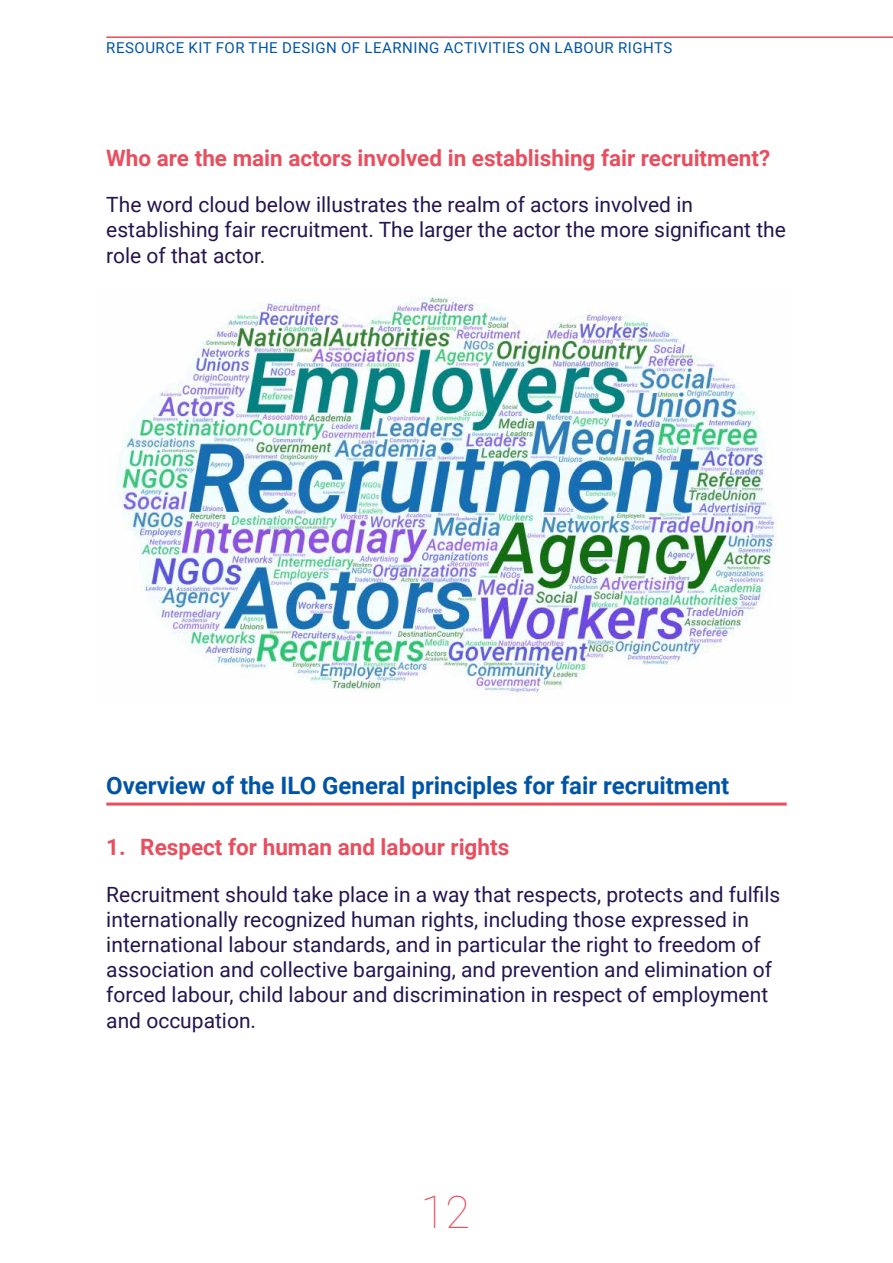
<style>
.page{position:relative;width:893px;height:1263px;background:#fff}
.page>*{position:absolute;margin:0;border:0;box-sizing:border-box;transform-origin:0 0}
.t1{font:100 45px "Roboto";color:#e84e5e}
.t2{font:700 24px "Roboto";color:#0054a6}
.t3{font:700 22.5px "Roboto";color:#e84e5e}
.t4{font:21px/25.2px "Roboto";color:#251550}
.t5{font:15px "Roboto";letter-spacing:.035em;color:#0054a6}
</style>
<div class="page">
<hr style="left:106px;top:36px;width:787px;height:2px;background:#e84e5e">
<img style="left:118px;top:297px;width:665px;height:399px">
<hr style="left:106px;top:802px;width:681px;height:3px;background:#e84e5e">
<p class="t5" style="left:106px;top:38px;width:568px">RESOURCE KIT FOR THE DESIGN OF LEARNING ACTIVITIES ON LABOUR RIGHTS</p>
<p class="t3" style="left:106px;top:142px;width:665px">Who are the main actors involved in establishing fair recruitment?</p>
<p class="t4" style="left:106px;top:191px;width:681px">The word cloud below illustrates the realm of actors involved in establishing fair recruitment. The larger the actor the more significant the role of that actor.</p>
<p class="t2" style="left:106px;top:769px;width:624px">Overview of the ILO General principles for fair recruitment</p>
<p class="t3" style="left:106px;top:831px;width:404px">1. Respect for human and labour rights</p>
<p class="t4" style="left:106px;top:881px;width:676px">Recruitment should take place in a way that respects, protects and fulfils internationally recognized human rights, including those expressed in international labour standards, and in particular the right to freedom of association and collective bargaining, and prevention and elimination of forced labour, child labour and discrimination in respect of employment and occupation.</p>
<h1 class="t1" style="left:421px;top:1180px;width:51px">12</h1>
</div>
